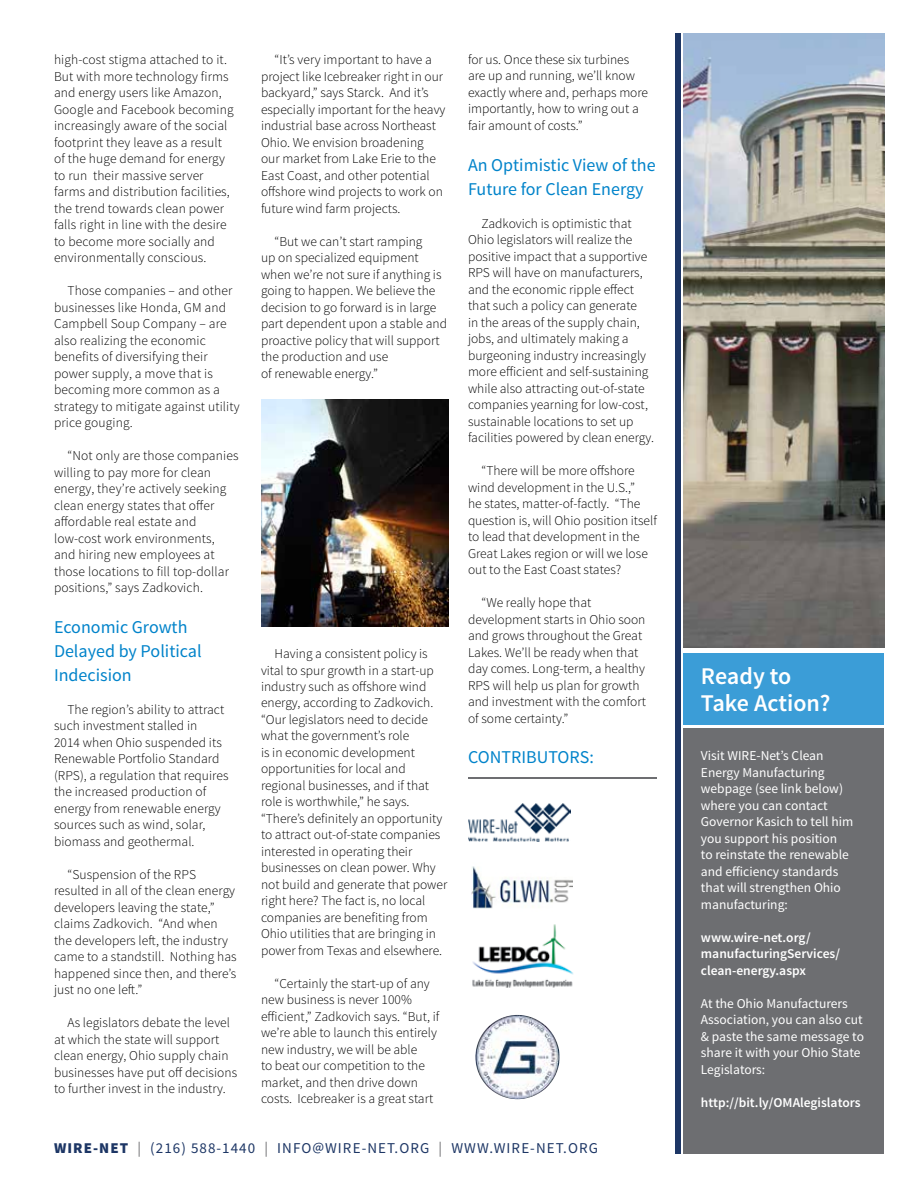
<style>
.page{position:relative;width:918px;height:1188px;background:#fff}
.page>*{position:absolute;margin:0;border:0;box-sizing:border-box;transform-origin:0 0}
.t1{font:600 24px/27px "Source Sans Pro";color:#fff}
.t2{font:18px/24px "Source Sans Pro";color:#0083ca}
.t3{font:15px "Source Sans Pro";letter-spacing:.07em;color:#1d3665}
.t4{font:300 13.5px/16.5px "Source Sans Pro";color:#000}
.t5{font:13.5px/16.5px "Source Sans Pro";color:#fff}
.t6{font:600 13.5px/16.5px "Source Sans Pro";color:#fff}
.s1{font-weight:900}
.s2{color:#6d6e71}
</style>
<div class="page">
<div style="left:684px;top:729px;width:200px;height:425px;background:#6d6e71"></div>
<div style="left:684px;top:653px;width:200px;height:72px;background:#3b9dd7"></div>
<div style="left:675px;top:34px;width:6px;height:1120px;background:#1d3665"></div>
<img style="left:475px;top:1015px;width:85px;height:84px;border-radius:42px">
<hr style="left:468px;top:777px;width:189px;height:1px;background:#6d6e71">
<img style="left:471px;top:866px;width:102px;height:43px">
<img style="left:468px;top:803px;width:102px;height:38px">
<img style="left:472px;top:924px;width:102px;height:64px">
<img style="left:684px;top:34px;width:200px;height:614px">
<img style="left:261px;top:400px;width:187px;height:227px">
<p class="t4" style="left:54px;top:51px;width:181px">high-cost stigma attached to it.<br>But with more technology firms and energy users like Amazon,<br>Google and Facebook becoming increasingly aware of the social footprint they leave as a result of the huge demand for energy to run their massive server farms and distribution facilities, the trend towards clean power falls right in line with the desire to become more socially and environmentally conscious.</p>
<p class="t4" style="left:54px;top:282px;width:187px;text-indent:14px">Those companies – and other businesses like Honda, GM and<br>Campbell Soup Company – are also realizing the economic benefits of diversifying their power supply, a move that is becoming more common as a strategy to mitigate against utility price gouging.</p>
<p class="t4" style="left:54px;top:447px;width:186px;text-indent:14px">“Not only are those companies willing to pay more for clean energy, they’re actively seeking clean energy states that offer affordable real estate and low-cost work environments, and hiring new employees at those locations to fill top-dollar positions,” says Zadkovich.</p>
<h2 class="t2" style="left:54px;top:615px;width:149px">Economic Growth<br>Delayed by Political<br>Indecision</h2>
<p class="t4" style="left:54px;top:701px;width:176px;text-indent:14px">The region’s ability to attract such investment stalled in<br>2014 when Ohio suspended its<br>Renewable Portfolio Standard (RPS), a regulation that requires the increased production of energy from renewable energy sources such as wind, solar, biomass and geothermal.</p>
<p class="t4" style="left:54px;top:866px;width:184px;text-indent:14px">“Suspension of the RPS resulted in all of the clean energy developers leaving the state,” claims Zadkovich. “And when the developers left, the industry came to a standstill. Nothing has happened since then, and there’s just no one left.”</p>
<p class="t4" style="left:54px;top:1014px;width:185px;text-indent:14px">As legislators debate the level at which the state will support clean energy, Ohio supply chain businesses have put off decisions to further invest in the industry.</p>
<p class="t4" style="left:261px;top:51px;width:186px;text-indent:14px">“It’s very important to have a project like Icebreaker right in our backyard,” says Starck. And it’s especially important for the heavy industrial base across Northeast<br>Ohio. We envision broadening our market from Lake Erie to the<br>East Coast, and other potential offshore wind projects to work on future wind farm projects.</p>
<p class="t4" style="left:261px;top:233px;width:188px;text-indent:14px">“But we can’t start ramping<br>up on specialized equipment when we’re not sure if anything is going to happen. We believe the decision to go forward is in large part dependent upon a stable and proactive policy that will support the production and use<br>of renewable energy.”</p>
<p class="t4" style="left:261px;top:645px;width:188px;text-indent:14px">Having a consistent policy is vital to spur growth in a start-up industry such as offshore wind energy, according to Zadkovich. “Our legislators need to decide what the government’s role<br>is in economic development opportunities for local and regional businesses, and if that role is worthwhile,” he says. “There’s definitely an opportunity to attract out-of-state companies interested in operating their businesses on clean power. Why not build and generate that power right here? The fact is, no local companies are benefiting from<br>Ohio utilities that are bringing in power from Texas and elsewhere.</p>
<p class="t4" style="left:261px;top:975px;width:180px;text-indent:14px">“Certainly the start-up of any new business is never 100% efficient,” Zadkovich says. “But, if we’re able to launch this entirely new industry, we will be able<br>to beat our competition to the market, and then drive down costs. Icebreaker is a great start</p>
<p class="t4" style="left:468px;top:51px;width:182px">for us. Once these six turbines are up and running, we’ll know exactly where and, perhaps more importantly, how to wring out a fair amount of costs.”</p>
<h2 class="t2" style="left:468px;top:153px;width:189px">An Optimistic View of the<br>Future for Clean Energy</h2>
<p class="t4" style="left:468px;top:215px;width:188px;text-indent:14px">Zadkovich is optimistic that Ohio legislators will realize the positive impact that a supportive RPS will have on manufacturers, and the economic ripple effect that such a policy can generate<br>in the areas of the supply chain, jobs, and ultimately making a burgeoning industry increasingly more efficient and self-sustaining while also attracting out-of-state companies yearning for low-cost, sustainable locations to set up facilities powered by clean energy.</p>
<p class="t4" style="left:468px;top:462px;width:190px;text-indent:14px">“There will be more offshore wind development in the U.S.,”<br>he states, matter-of-factly. “The question is, will Ohio position itself to lead that development in the<br>Great Lakes region or will we lose out to the East Coast states?</p>
<p class="t4" style="left:468px;top:594px;width:179px;text-indent:14px">“We really hope that development starts in Ohio soon and grows throughout the Great<br>Lakes. We’ll be ready when that day comes. Long-term, a healthy<br>RPS will help us plan for growth and investment with the comfort of some certainty.”</p>
<h2 class="t2" style="left:468px;top:745px;width:127px">CONTRIBUTORS:</h2>
<p class="t3" style="left:54px;top:1139px;width:546px"><span class="s1">WIRE-NET</span> <span class="s2">|</span> (216) 588-1440 <span class="s2">|</span> INFO@WIRE-NET.ORG <span class="s2">|</span> WWW.WIRE-NET.ORG</p>
<h1 class="t1" style="left:701px;top:663px;width:131px">Ready to<br>Take Action?</h1>
<p class="t5" style="left:701px;top:748px;width:154px">Visit WIRE-Net’s Clean<br>Energy Manufacturing webpage (see link below) where you can contact<br>Governor Kasich to tell him you support his position<br>to reinstate the renewable and efficiency standards that will strengthen Ohio manufacturing:</p>
<p class="t6" style="left:701px;top:930px;width:141px">www.wire-net.org/ manufacturingServices/ clean-energy.aspx</p>
<p class="t5" style="left:701px;top:995px;width:165px">At the Ohio Manufacturers<br>Association, you can also cut &amp; paste the same message to share it with your Ohio State<br>Legislators:</p>
<p class="t6" style="left:701px;top:1095px;width:161px">http://bit.ly/OMAlegislators</p>
</div>
